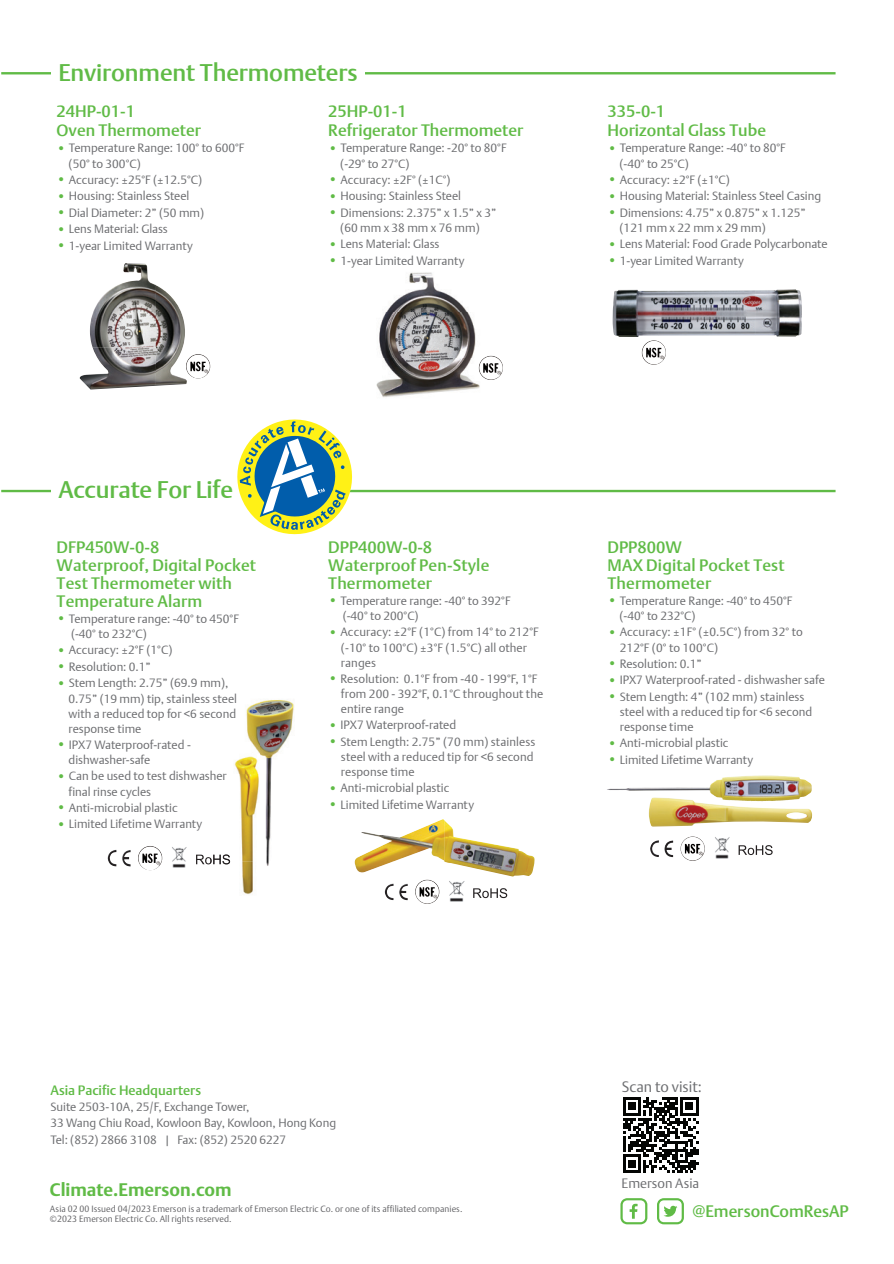
<style>
.page{position:relative;width:894px;height:1264px;background:#fff}
.page>*{position:absolute;margin:0;border:0;box-sizing:border-box;transform-origin:0 0}
.t1{font:500 24px "DTL Argo T";letter-spacing:-.005em;color:#60bb46}
.t2{font:700 18px "DTL Argo T";color:#60bb46}
.t3{font:500 16.5px/18px "DTL Argo T";letter-spacing:.01em;color:#60bb46}
.t4{font:300 15px "DTL Argo T";color:#6c6d70}
.t5{font:500 13.5px "DTL Argo T";color:#60bb46}
.t6{font:300 13.5px "DTL Argo T";color:#6c6d70}
.t7{font:12px/15.6px "DTL Argo T Light";color:#6c6d70}
.t8{font:300 9px/10.6px "DTL Argo T";letter-spacing:.01em;color:#636366}
.s1{font-size:13.5px;color:#60bb46}
</style>
<div class="page">
<img style="left:354px;top:819px;width:90px;height:54px">
<img style="left:444px;top:820px;width:90px;height:56px">
<img style="left:710px;top:775px;width:63px;height:12px">
<img style="left:376px;top:267px;width:127px;height:131px">
<img style="left:90px;top:263px;width:66px;height:84px">
<img style="left:156px;top:285px;width:31px;height:101px">
<img style="left:80px;top:347px;width:76px;height:42px">
<img style="left:612px;top:289px;width:189px;height:48px">
<img style="left:108px;top:850px;width:22px;height:16px">
<img style="left:138px;top:846px;width:23px;height:24px">
<img style="left:172px;top:847px;width:15px;height:21px">
<img style="left:213px;top:700px;width:81px;height:195px">
<svg style="left:196px;top:854px;width:34px;height:10px"></svg>
<svg style="left:620px;top:1198px;width:27px;height:26px"></svg>
<svg style="left:657px;top:1198px;width:26px;height:26px"></svg>
<svg style="left:623px;top:1097px;width:75px;height:75px"></svg>
<img style="left:384px;top:883px;width:23px;height:17px">
<img style="left:415px;top:879px;width:23px;height:25px">
<img style="left:449px;top:881px;width:16px;height:21px">
<svg style="left:473px;top:888px;width:34px;height:10px"></svg>
<img style="left:650px;top:840px;width:23px;height:17px">
<img style="left:680px;top:836px;width:23px;height:25px">
<img style="left:715px;top:837px;width:15px;height:22px">
<svg style="left:738px;top:845px;width:34px;height:10px"></svg>
<img style="left:641px;top:340px;width:23px;height:25px">
<img style="left:186px;top:354px;width:23px;height:24px">
<img style="left:478px;top:356px;width:23px;height:24px">
<hr style="left:1px;top:72px;width:834px;height:2px;background:#60bb46">
<div style="left:51px;top:60px;width:313px;height:26px;background:#fff"></div>
<hr style="left:1px;top:490px;width:834px;height:2px;background:#60bb46">
<div style="left:51px;top:477px;width:190px;height:27px;background:#fff"></div>
<svg style="left:237px;top:419px;width:115px;height:115px"></svg>
<h1 class="t1" style="left:58px;top:58px;width:301px">Environment Thermometers</h1>
<h3 class="t3" style="left:57px;top:101px;width:146px;line-height:19.5px">24HP-01-1<br>Oven Thermometer</h3>
<p class="t7" style="left:69px;top:140px;width:177px;text-indent:-12px"><span class="s1">•</span> Temperature Range: 100° to 600°F (50° to 300°C)</p>
<p class="t7" style="left:57px;top:172px;width:147px"><span class="s1">•</span> Accuracy: ±25°F (±12.5°C)</p>
<p class="t7" style="left:57px;top:188px;width:134px"><span class="s1">•</span> Housing: Stainless Steel</p>
<p class="t7" style="left:57px;top:205px;width:149px"><span class="s1">•</span> Dial Diameter: 2” (50 mm)</p>
<p class="t7" style="left:57px;top:221px;width:113px"><span class="s1">•</span> Lens Material: Glass</p>
<p class="t7" style="left:57px;top:238px;width:138px"><span class="s1">•</span> 1-year Limited Warranty</p>
<h3 class="t3" style="left:328px;top:101px;width:197px;line-height:19.5px">25HP-01-1<br>Refrigerator Thermometer</h3>
<p class="t7" style="left:340px;top:140px;width:168px;text-indent:-12px"><span class="s1">•</span> Temperature Range: -20° to 80°F (-29° to 27°C)</p>
<p class="t7" style="left:328px;top:172px;width:124px"><span class="s1">•</span> Accuracy: ±2F° (±1C°)</p>
<p class="t7" style="left:328px;top:188px;width:134px"><span class="s1">•</span> Housing: Stainless Steel</p>
<p class="t7" style="left:328px;top:205px;width:169px;text-align:center"><span class="s1">•</span> Dimensions: 2.375” x 1.5” x 3” (60 mm x 38 mm x 76 mm)</p>
<p class="t7" style="left:328px;top:236px;width:113px"><span class="s1">•</span> Lens Material: Glass</p>
<p class="t7" style="left:328px;top:253px;width:138px"><span class="s1">•</span> 1-year Limited Warranty</p>
<h3 class="t3" style="left:607px;top:101px;width:160px;line-height:19.5px">335-0-1<br>Horizontal Glass Tube</h3>
<p class="t7" style="left:619px;top:140px;width:168px;text-indent:-12px"><span class="s1">•</span> Temperature Range: -40° to 80°F (-40° to 25°C)</p>
<p class="t7" style="left:607px;top:172px;width:124px"><span class="s1">•</span> Accuracy: ±2°F (±1°C)</p>
<p class="t7" style="left:607px;top:188px;width:215px"><span class="s1">•</span> Housing Material: Stainless Steel Casing</p>
<p class="t7" style="left:619px;top:205px;width:188px;text-indent:-12px"><span class="s1">•</span> Dimensions: 4.75” x 0.875” x 1.125” (121 mm x 22 mm x 29 mm)</p>
<p class="t7" style="left:607px;top:236px;width:221px"><span class="s1">•</span> Lens Material: Food Grade Polycarbonate</p>
<p class="t7" style="left:607px;top:253px;width:138px"><span class="s1">•</span> 1-year Limited Warranty</p>
<h1 class="t1" style="left:58px;top:476px;width:176px">Accurate For Life</h1>
<h3 class="t3" style="left:57px;top:537px;width:201px">DFP450W-0-8<br>Waterproof, Digital Pocket<br>Test Thermometer with<br>Temperature Alarm</h3>
<p class="t7" style="left:71px;top:610px;width:169px;text-indent:-14px"><span class="s1">•</span> Temperature range: -40° to 450°F (-40° to 232°C)</p>
<p class="t7" style="left:57px;top:642px;width:117px"><span class="s1">•</span> Accuracy: ±2°F (1°C)</p>
<p class="t7" style="left:57px;top:658px;width:96px"><span class="s1">•</span> Resolution: 0.1”</p>
<p class="t7" style="left:69px;top:675px;width:170px;line-height:15.1px;text-indent:-12px"><span class="s1">•</span> Stem Length: 2.75” (69.9 mm),<br>0.75” (19 mm) tip, stainless steel with a reduced top for &lt;6 second response time</p>
<p class="t7" style="left:69px;top:736px;width:124px;text-indent:-12px"><span class="s1">•</span> IPX7 Waterproof-rated - dishwasher-safe</p>
<p class="t7" style="left:69px;top:768px;width:159px;text-indent:-12px"><span class="s1">•</span> Can be used to test dishwasher final rinse cycles</p>
<p class="t7" style="left:57px;top:799px;width:122px"><span class="s1">•</span> Anti-microbial plastic</p>
<p class="t7" style="left:57px;top:816px;width:147px"><span class="s1">•</span> Limited Lifetime Warranty</p>
<h3 class="t3" style="left:328px;top:537px;width:162px">DPP400W-0-8<br>Waterproof Pen-Style<br>Thermometer</h3>
<p class="t7" style="left:342px;top:592px;width:169px;text-indent:-14px"><span class="s1">•</span> Temperature range: -40° to 392°F (-40° to 200°C)</p>
<p class="t7" style="left:341px;top:624px;width:199px;text-indent:-13px"><span class="s1">•</span> Accuracy: ±2°F (1°C) from 14° to 212°F (-10° to 100°C) ±3°F (1.5°C) all other ranges</p>
<p class="t7" style="left:341px;top:670px;width:204px;text-indent:-13px"><span class="s1">•</span> Resolution: 0.1°F from -40 - 199°F, 1°F from 200 - 392°F, 0.1°C throughout the entire range</p>
<p class="t7" style="left:328px;top:717px;width:129px"><span class="s1">•</span> IPX7 Waterproof-rated</p>
<p class="t7" style="left:341px;top:733px;width:196px;text-indent:-13px"><span class="s1">•</span> Stem Length: 2.75” (70 mm) stainless steel with a reduced tip for &lt;6 second response time</p>
<p class="t7" style="left:328px;top:780px;width:122px"><span class="s1">•</span> Anti-microbial plastic</p>
<p class="t7" style="left:328px;top:796px;width:147px"><span class="s1">•</span> Limited Lifetime Warranty</p>
<h3 class="t3" style="left:607px;top:537px;width:178px">DPP800W<br>MAX Digital Pocket Test<br>Thermometer</h3>
<p class="t7" style="left:619px;top:592px;width:174px;text-indent:-12px"><span class="s1">•</span> Temperature Range: -40° to 450°F (-40° to 232°C)</p>
<p class="t7" style="left:619px;top:624px;width:184px;text-indent:-12px"><span class="s1">•</span> Accuracy: ±1F° (±0.5C°) from 32° to<br>212°F (0° to 100°C)</p>
<p class="t7" style="left:607px;top:655px;width:96px"><span class="s1">•</span> Resolution: 0.1”</p>
<p class="t7" style="left:607px;top:672px;width:219px"><span class="s1">•</span> IPX7 Waterproof-rated - dishwasher safe</p>
<p class="t7" style="left:619px;top:688px;width:194px;text-indent:-12px"><span class="s1">•</span> Stem Length: 4” (102 mm) stainless steel with a reduced tip for &lt;6 second response time</p>
<p class="t7" style="left:607px;top:735px;width:122px"><span class="s1">•</span> Anti-microbial plastic</p>
<p class="t7" style="left:607px;top:751px;width:147px"><span class="s1">•</span> Limited Lifetime Warranty</p>
<p class="t5" style="left:50px;top:1081px;width:152px">Asia Pacific Headquarters</p>
<p class="t7" style="left:50px;top:1098px;width:287px;line-height:16.5px">Suite 2503-10A, 25/F, Exchange Tower,<br>33 Wang Chiu Road, Kowloon Bay, Kowloon, Hong Kong<br>Tel: (852) 2866 3108 | Fax: (852) 2520 6227</p>
<p class="t4" style="left:621px;top:1078px;width:82px">Scan to visit:</p>
<h2 class="t2" style="left:50px;top:1179px;width:183px">Climate.Emerson.com</h2>
<p class="t6" style="left:621px;top:1174px;width:79px">Emerson Asia</p>
<p class="t8" style="left:50px;top:1203px;width:414px">Asia 02 00 Issued 04/2023 Emerson is a trademark of Emerson Electric Co. or one of its affiliated companies. ©2023 Emerson Electric Co. All rights reserved.</p>
<h3 class="t3" style="left:692px;top:1202px;width:158px">@EmersonComResAP</h3>
</div>
